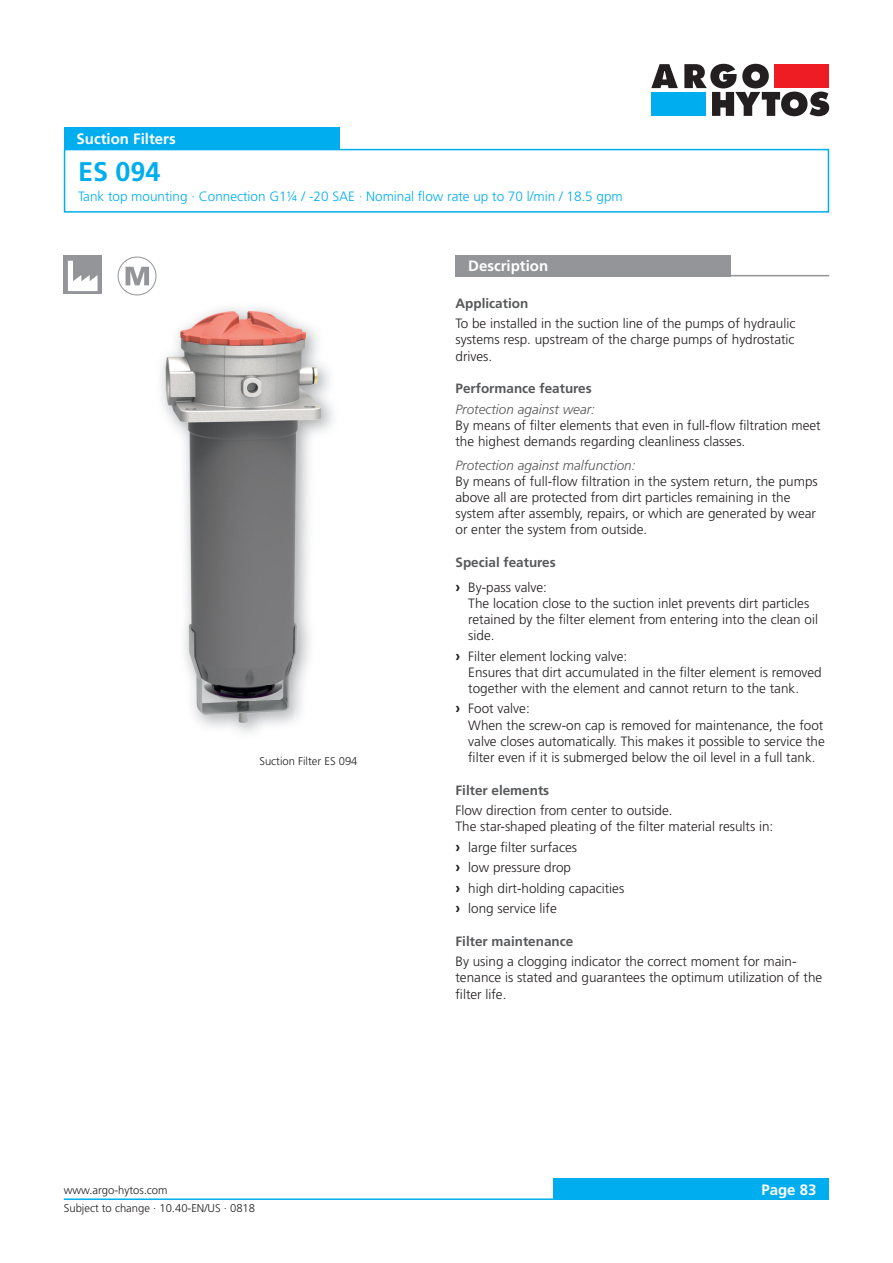
<style>
.page{position:relative;width:893px;height:1263px;background:#fff}
.page>*{position:absolute;margin:0;border:0;box-sizing:border-box;transform-origin:0 0}
.t1{font:700 27px "Frutiger LT";color:#00aeef}
.t2{font:700 15px "Frutiger LT";color:#fff}
.t3{font:300 13.5px/16.2px "Frutiger LT";color:#231f20}
.t4{font:700 13.5px/24.8px "Frutiger LT";color:#57585a}
.t5{font:300 13.5px "Frutiger LT";color:#00aeef}
.t6{font:italic 300 13.5px "Frutiger LT";color:#57585a}
.t7{font:300 11.25px "Frutiger LT";color:#231f20}
.s1{font-size:15px;color:#231f20}
.s2{font-weight:300;color:#231f20}
.s3{font-weight:700;font-size:15px}
</style>
<div class="page">
<div style="left:553px;top:1179px;width:276px;height:21px;background:#00aeef"></div>
<hr style="left:64px;top:1198px;width:765px;height:2px;background:#00aeef">
<svg style="left:651px;top:64px;width:27px;height:24px"></svg>
<div style="left:651px;top:92px;width:55px;height:24px;background:#00aeef"></div>
<svg style="left:684px;top:64px;width:145px;height:52px"></svg>
<div style="left:64px;top:149px;width:765px;height:64px;border:2px solid #00aeef"></div>
<div style="left:64px;top:128px;width:276px;height:21px;background:#00aeef"></div>
<div style="left:455px;top:255px;width:276px;height:21px;background:#939598"></div>
<hr style="left:455px;top:275px;width:374px;height:1px;background:#939598">
<div style="left:64px;top:255px;width:38px;height:39px;background:#939598"></div>
<svg style="left:68px;top:261px;width:30px;height:30px"></svg>
<div style="left:118px;top:257px;width:38px;height:38px;border:1px solid #939598;border-radius:50%"></div>
<svg style="left:126px;top:267px;width:23px;height:18px"></svg>
<img style="left:161px;top:308px;width:172px;height:425px">
<p class="t2" style="left:77px;top:130px;width:101px">Suction Filters</p>
<h1 class="t1" style="left:78px;top:155px;width:84px">ES 094</h1>
<p class="t5" style="left:78px;top:189px;width:546px">Tank top mounting · Connection G1¼ / -20 SAE · Nominal flow rate up to 70 l/min / 18.5 gpm</p>
<p class="t7" style="left:259px;top:754px;width:100px">Suction Filter ES 094</p>
<p class="t2" style="left:468px;top:257px;width:81px">Description</p>
<p class="t4" style="left:455px;top:291px;width:74px">Application</p>
<p class="t3" style="left:455px;top:316px;width:341px;text-align:justify">To be installed in the suction line of the pumps of hydraulic systems resp. upstream of the charge pumps of hydrostatic drives.</p>
<p class="t4" style="left:455px;top:376px;width:138px">Performance features</p>
<p class="t6" style="left:455px;top:401px;width:141px">Protection against wear:</p>
<p class="t3" style="left:455px;top:417px;width:367px">By means of filter elements that even in full-flow filtration meet the highest demands regarding cleanliness classes.</p>
<p class="t6" style="left:455px;top:457px;width:182px">Protection against malfunction:</p>
<p class="t3" style="left:455px;top:473px;width:364px">By means of full-flow filtration in the system return, the pumps above all are protected from dirt particles remaining in the system after assembly, repairs, or which are generated by wear or enter the system from outside.</p>
<p class="t4" style="left:455px;top:550px;width:102px">Special features <span class="s1">›</span> <span class="s2">By-pass valve:</span></p>
<p class="t3" style="left:468px;top:595px;width:351px">The location close to the suction inlet prevents dirt particles retained by the filter element from entering into the clean oil side.</p>
<p class="t3" style="left:468px;top:648px;width:355px;text-indent:-13px"><span class="s3">›</span> Filter element locking valve:<br>Ensures that dirt accumulated in the filter element is removed together with the element and cannot return to the tank.</p>
<p class="t3" style="left:468px;top:701px;width:358px;text-indent:-13px"><span class="s3">›</span> Foot valve:<br>When the screw-on cap is removed for maintenance, the foot valve closes automatically. This makes it possible to service the filter even if it is submerged below the oil level in a full tank.</p>
<p class="t4" style="left:455px;top:778px;width:95px">Filter elements</p>
<p class="t3" style="left:455px;top:803px;width:319px">Flow direction from center to outside.<br>The star-shaped pleating of the filter material results in:</p>
<p class="t3" style="left:455px;top:837px;width:170px;line-height:20.4px"><span class="s3">›</span> large filter surfaces<br><span class="s3">›</span> low pressure drop<br><span class="s3">›</span> high dirt-holding capacities <span class="s3">›</span> long service life</p>
<p class="t4" style="left:455px;top:929px;width:119px">Filter maintenance</p>
<p class="t3" style="left:455px;top:953px;width:368px">By using a clogging indicator the correct moment for main&shy;tenance is stated and guarantees the optimum utilization of the filter life.</p>
<p class="t7" style="left:64px;top:1184px;width:105px">www.argo-hytos.com</p>
<p class="t2" style="left:761px;top:1181px;width:57px">Page 83</p>
<p class="t7" style="left:64px;top:1202px;width:193px">Subject to change · 10.40-EN/US · 0818</p>
</div>
